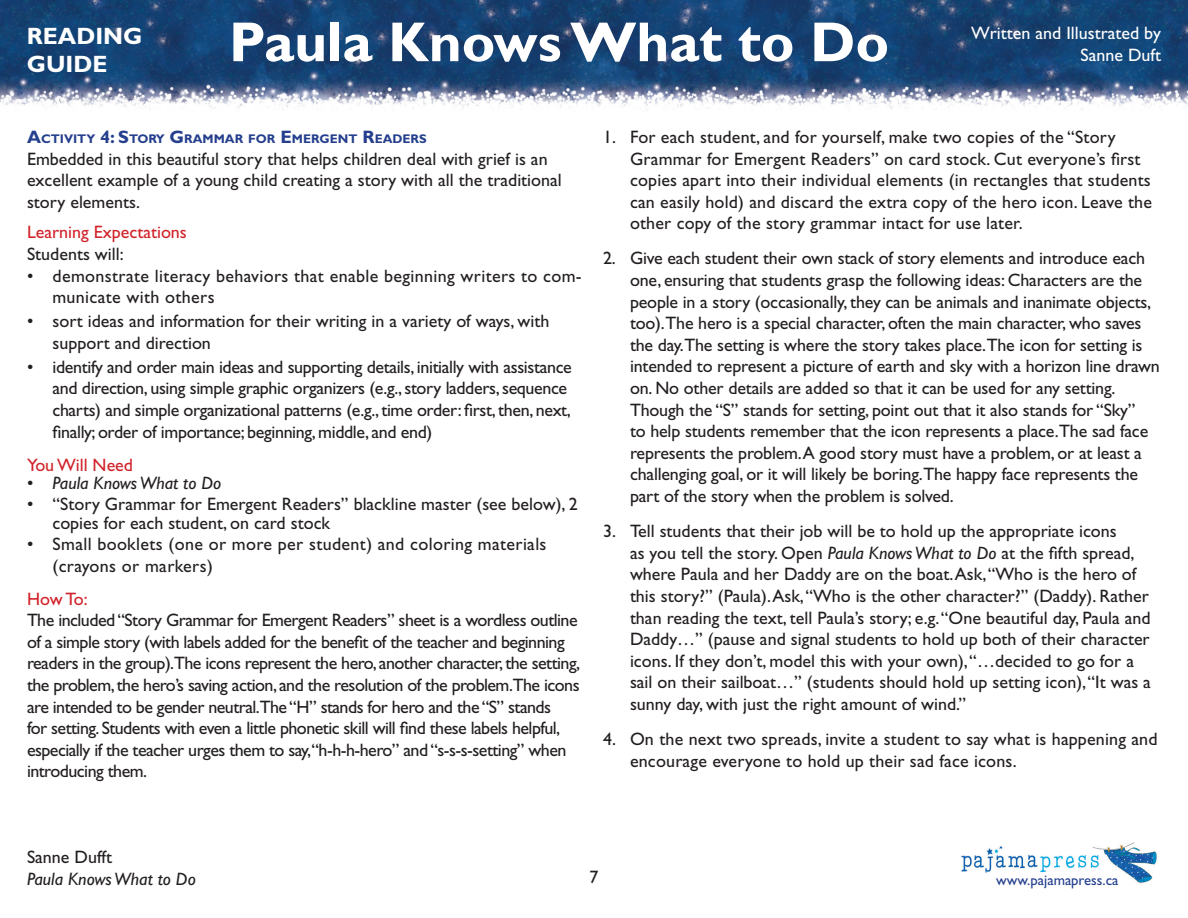
<style>
.page{position:relative;width:1188px;height:918px;background:#fff}
.page>*{position:absolute;margin:0;border:0;box-sizing:border-box;transform-origin:0 0}
.t1{font:700 56.55px "Gill Sans Std";color:#fff}
.t2{font:700 23.7px/28.5px "Gill Sans Std";color:#fff}
.t3{font:18px/21.6px "Gill Sans Std";letter-spacing:-.01em;color:#231f20}
.t4{font:18px/21.6px "Gill Sans Std";letter-spacing:-.03em;color:#231f20}
.t5{font:18px/21.6px "Gill Sans Std";letter-spacing:.01em;color:#231f20}
.t6{font:18px/21.6px "Gill Sans Std";letter-spacing:.02em;color:#231f20}
.t7{font:italic 18px "Gill Sans Std";color:#231f20}
.t8{font:18px "Gill Sans Std";color:#d1232a}
.t9{font:18px "Gill Sans Std";color:#fff}
.t10{font:14.7px "Gill Sans Std";color:#253f8e}
.Heading{font:700 12.6px "Gill Sans Std";color:#253f8e}
.s1{font-size:18px}
.s2{font-style:normal}
.s3{font-style:italic}
</style>
<div class="page">
<img style="left:0;top:0;width:1188px;height:110px">
<img style="left:961px;top:842px;width:196px;height:41px">
<h2 class="t2" style="left:27px;top:22px;width:117px">READING<br>GUIDE</h2>
<h1 class="t1" style="left:229px;top:9px;width:662px">Paula Knows What to Do</h1>
<p class="t9" style="left:971px;top:23px;width:191px">Written and Illustrated by</p>
<p class="t9" style="left:1080px;top:44px;width:82px">Sanne Duft</p>
<p class="Heading" style="left:27px;top:131px;width:400px"><span class="s1">A</span>CTIVITY <span class="s1">4: S</span>TORY <span class="s1">G</span> RAMMAR FOR <span class="s1">E</span> MERGENT <span class="s1">R</span>EADERS</p>
<p class="t3" style="left:27px;top:148px;width:536px">Embedded in this beautiful story that helps children deal with grief is an excellent example of a young child creating a story with all the traditional story elements.</p>
<p class="t8" style="left:27px;top:222px;width:161px">Learning Expectations</p>
<p class="t3" style="left:27px;top:243px;width:98px">Students will:</p>
<p class="t6" style="left:52px;top:265px;width:531px;text-indent:-26px">• demonstrate literacy behaviors that enable beginning writers to com&shy;municate with others</p>
<p class="t3" style="left:52px;top:310px;width:499px;text-indent:-26px">• sort ideas and information for their writing in a variety of ways, with support and direction</p>
<p class="t3" style="left:52px;top:356px;width:521px;text-indent:-26px">• identify and order main ideas and supporting details, initially with assistance and direction, using simple graphic organizers (e.g., story ladders, sequence charts) and simple organizational patterns (e.g., time order: first, then, next, finally; order of importance; beginning, middle, and end)</p>
<p class="t8" style="left:27px;top:454px;width:108px">You Will Need</p>
<p class="t7" style="left:27px;top:473px;width:196px"><span class="s2">•</span> Paula Knows What to Do</p>
<p class="t3" style="left:52px;top:495px;width:527px;line-height:18.6px;text-indent:-26px">• “Story Grammar for Emergent Readers” blackline master (see below), 2 copies for each student, on card stock</p>
<p class="t6" style="left:52px;top:533px;width:496px;text-indent:-26px">• Small booklets (one or more per student) and coloring materials (crayons or markers)</p>
<p class="t8" style="left:27px;top:588px;width:62px">How To:</p>
<p class="t4" style="left:27px;top:609px;width:555px">The included “Story Grammar for Emergent Readers” sheet is a wordless outline of a simple story (with labels added for the benefit of the teacher and beginning readers in the group).The icons represent the hero, another character, the setting, the problem, the hero’s saving action, and the resolution of the problem.The icons are intended to be gender neutral.The “H” stands for hero and the “S” stands<br>for setting. Students with even a little phonetic skill will find these labels helpful, especially if the teacher urges them to say,“h-h-h-hero” and “s-s-s-setting” when introducing them.</p>
<p class="t5" style="left:630px;top:126px;width:524px;text-indent:-27px">1. For each student, and for yourself, make two copies of the “Story Grammar for Emergent Readers” on card stock. Cut everyone’s first copies apart into their individual elements (in rectangles that students can easily hold) and discard the extra copy of the hero icon. Leave the other copy of the story grammar intact for use later.</p>
<p class="t3" style="left:630px;top:248px;width:531px;text-indent:-27px">2. Give each student their own stack of story elements and introduce each one, ensuring that students grasp the following ideas: Characters are the people in a story (occasionally, they can be animals and inanimate objects, too).The hero is a special character, often the main character, who saves the day.The setting is where the story takes place.The icon for setting is intended to represent a picture of earth and sky with a horizon line drawn on. No other details are added so that it can be used for any setting.<br>Though the “S” stands for setting, point out that it also stands for “Sky”<br>to help students remember that the icon represents a place.The sad face represents the problem.A good story must have a problem, or at least a challenging goal, or it will likely be boring.The happy face represents the part of the story when the problem is solved.</p>
<p class="t3" style="left:630px;top:520px;width:522px;text-indent:-27px">3. Tell students that their job will be to hold up the appropriate icons<br>as you tell the story. Open <span class="s3">Paula Knows What to Do</span> at the fifth spread, where Paula and her Daddy are on the boat. Ask, “Who is the hero of this story?” (Paula). Ask, “Who is the other character?” (Daddy). Rather than reading the text, tell Paula’s story; e.g. “One beautiful day, Paula and Daddy…” (pause and signal students to hold up both of their character icons. If they don’t, model this with your own), “…decided to go for a sail on their sailboat…” (students should hold up setting icon), “It was a sunny day, with just the right amount of wind.”</p>
<p class="t5" style="left:630px;top:728px;width:529px;text-indent:-27px">4. On the next two spreads, invite a student to say what is happening and encourage everyone to hold up their sad face icons.</p>
<p class="t3" style="left:27px;top:847px;width:87px">Sanne Dufft</p>
<p class="t7" style="left:27px;top:869px;width:170px">Paula Knows What to Do</p>
<p class="t10" style="left:996px;top:871px;width:124px">www.pajamapress.ca</p>
<p class="t3" style="left:590px;top:867px;width:10px">7</p>
</div>
